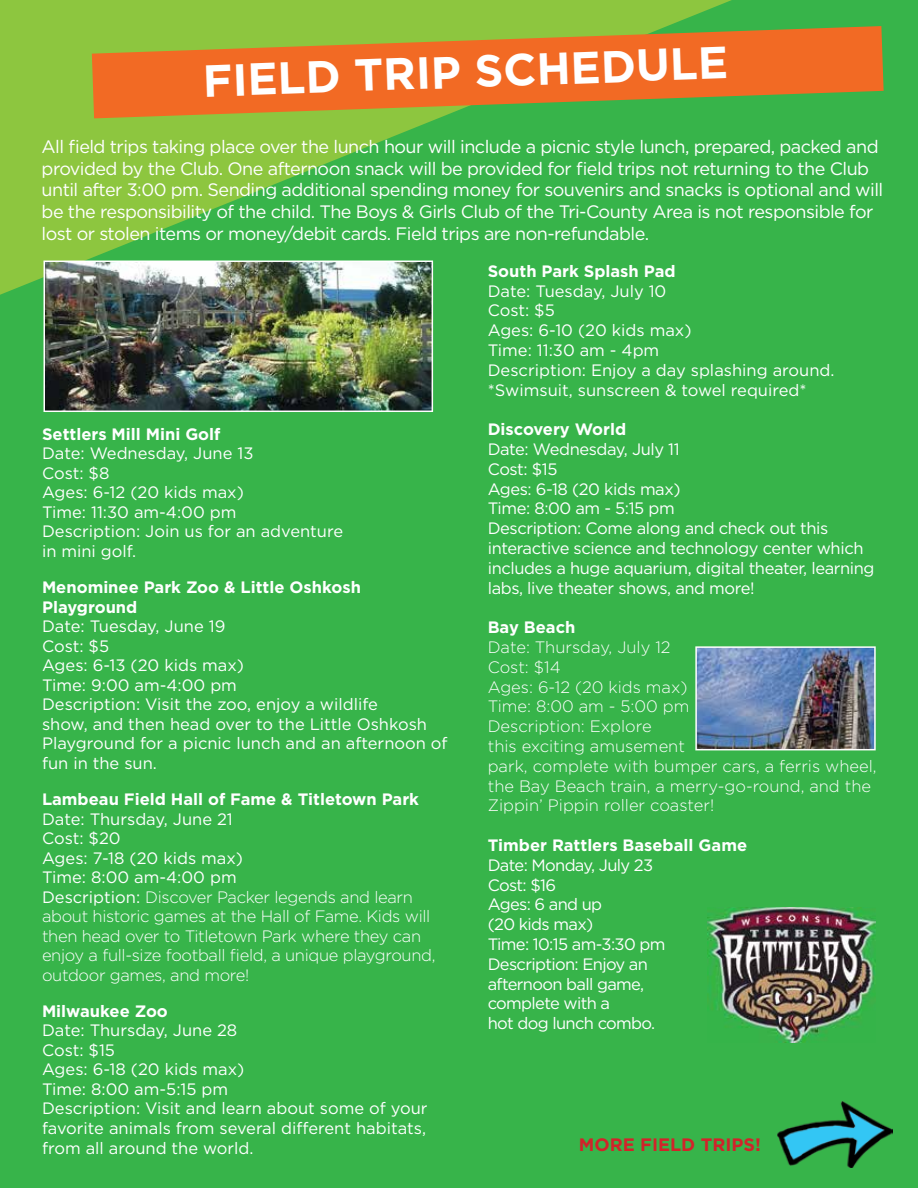
<style>
.page{position:relative;width:918px;height:1188px;background:#37b44a}
.page>*{position:absolute;margin:0;border:0;box-sizing:border-box;transform-origin:0 0}
.t1{font:700 45px "Gotham";color:#fff}
.t2{font:18px/21.6px "Gotham";letter-spacing:-.03em;color:#fff}
.t3{font:700 18px "Gotham";color:#d2232a}
.t4{font:16.5px/19.5px "Gotham";color:#fff}
.t5{font:300 16.5px/19.5px "Gotham";letter-spacing:-.02em;color:#fff}
.t6{font:16.5px/19.8px "Gotham";letter-spacing:-.025em;color:#fff}
.t7{font:300 16.5px/19.8px "Gotham";color:#fff}
.t8{font:700 16.5px/19.8px "Gotham";color:#fff}
.t9{font:16.5px/19.8px "Gotham";letter-spacing:-.04em;color:#fff}
.s1{font-weight:400}
</style>
<div class="page">
<svg style="left:0;top:0;width:732px;height:295px"></svg>
<img style="left:778px;top:1101px;width:115px;height:66px">
<svg style="left:92px;top:26px;width:792px;height:92px;fill:#f26a24"></svg>
<img style="left:44px;top:261px;width:389px;height:151px">
<img style="left:707px;top:907px;width:169px;height:135px">
<img style="left:695px;top:646px;width:181px;height:104px">
<h1 class="t1" style="left:202px;top:51px;width:527px;rotate:-2deg">FIELD TRIP SCHEDULE</h1>
<p class="t2" style="left:42px;top:136px;width:843px">All field trips taking place over the lunch hour will include a picnic style lunch, prepared, packed and provided by the Club. One afternoon snack will be provided for field trips not returning to the Club until after 3:00 pm. Sending additional spending money for souvenirs and snacks is optional and will be the responsibility of the child. The Boys &amp; Girls Club of the Tri-County Area is not responsible for lost or stolen items or money/debit cards. Field trips are non-refundable.</p>
<p class="t8" style="left:42px;top:424px;width:180px">Settlers Mill Mini Golf</p>
<p class="t4" style="left:42px;top:443px;width:303px">Date: Wednesday, June 13<br>Cost: $8<br>Ages: 6-12 (20 kids max)<br>Time: 11:30 am-4:00 pm<br>Description: Join us for an adventure in mini golf.</p>
<p class="t8" style="left:42px;top:577px;width:320px">Menominee Park Zoo &amp; Little Oshkosh<br>Playground</p>
<p class="t4" style="left:42px;top:616px;width:407px">Date: Tuesday, June 19<br>Cost: $5<br>Ages: 6-13 (20 kids max)<br>Time: 9:00 am-4:00 pm<br>Description: Visit the zoo, enjoy a wildlife<br>show, and then head over to the Little Oshkosh<br>Playground for a picnic lunch and an afternoon of fun in the sun.</p>
<p class="t8" style="left:42px;top:789px;width:379px">Lambeau Field Hall of Fame &amp; Titletown Park</p>
<p class="t5" style="left:42px;top:809px;width:395px"><span class="s1">Date: Thursday, June 21<br>Cost: $20<br>Ages: 7-18 (20 kids max)<br>Time: 8:00 am-4:00 pm<br>Description:</span> Discover Packer legends and learn about historic games at the Hall of Fame. Kids will then head over to Titletown Park where they can enjoy a full-size football field, a unique playground, outdoor games, and more!</p>
<p class="t8" style="left:42px;top:1001px;width:127px">Milwaukee Zoo</p>
<p class="t4" style="left:42px;top:1020px;width:387px">Date: Thursday, June 28<br>Cost: $15<br>Ages: 6-18 (20 kids max)<br>Time: 8:00 am-5:15 pm<br>Description: Visit and learn about some of your favorite animals from several different habitats, from all around the world.</p>
<p class="t8" style="left:488px;top:261px;width:189px">South Park Splash Pad</p>
<p class="t4" style="left:488px;top:281px;width:348px">Date: Tuesday, July 10<br>Cost: $5<br>Ages: 6-10 (20 kids max)<br>Time: 11:30 am - 4pm<br>Description: Enjoy a day splashing around. *Swimsuit, sunscreen &amp; towel required*</p>
<p class="t8" style="left:488px;top:419px;width:140px">Discovery World</p>
<p class="t6" style="left:488px;top:439px;width:388px">Date: Wednesday, July 11<br>Cost: $15<br>Ages: 6-18 (20 kids max)<br>Time: 8:00 am - 5:15 pm<br>Description: Come along and check out this interactive science and technology center which includes a huge aquarium, digital theater, learning labs, live theater shows, and more!</p>
<p class="t8" style="left:488px;top:617px;width:89px">Bay Beach</p>
<p class="t7" style="left:488px;top:637px;width:390px">Date: Thursday, July 12<br>Cost: $14<br>Ages: 6-12 (20 kids max)<br>Time: 8:00 am - 5:00 pm<br>Description: Explore<br>this exciting amusement<br>park, complete with bumper cars, a ferris wheel, the Bay Beach train, a merry-go-round, and the<br>Zippin’ Pippin roller coaster!</p>
<p class="t8" style="left:488px;top:835px;width:261px">Timber Rattlers Baseball Game</p>
<p class="t9" style="left:488px;top:855px;width:179px">Date: Monday, July 23<br>Cost: $16<br>Ages: 6 and up<br>(20 kids max)<br>Time: 10:15 am-3:30 pm<br>Description: Enjoy an afternoon ball game, complete with a<br>hot dog lunch combo.</p>
<p class="t3" style="left:579px;top:1133px;width:184px">MORE FIELD TRIPS!</p>
</div>
